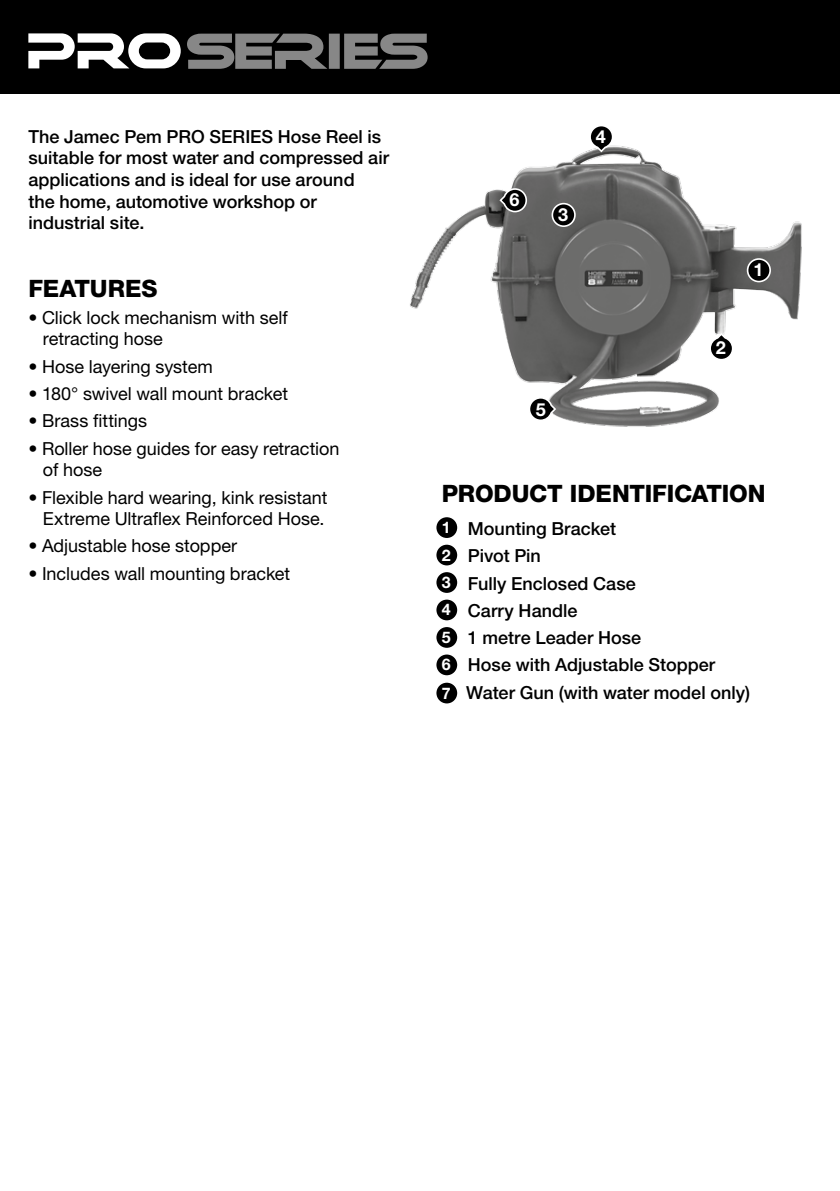
<style>
.page{position:relative;width:840px;height:1191px;background:#fff}
.page>*{position:absolute;margin:0;border:0;box-sizing:border-box;transform-origin:0 0}
.t1{font:800 24px "Helvetica Neue LT Std";letter-spacing:-.01em;color:#000}
.t2{font:500 18px/27.2px "Helvetica Neue LT Std";color:#000}
.t3{font:18px/21.6px "Helvetica Neue LT Std";color:#000}
.t4{font:700 18px "Helvetica Neue LT Std";color:#fff}
.t5{font:700 16px/27.6px "Helvetica Neue LT Std";color:#fff;text-align:justify}
</style>
<div class="page">
<div style="left:0;top:0;width:839px;height:94px;background:#000"></div>
<svg style="left:28px;top:33px;width:153px;height:35px"></svg>
<svg style="left:187px;top:34px;width:240px;height:35px"></svg>
<img style="left:410px;top:145px;width:392px;height:282px">
<div style="left:747px;top:259px;width:22px;height:22px;background:#000;border-radius:50%"></div>
<div style="left:746px;top:258px;width:24px;height:24px;border:2px solid #fff;border-radius:50%"></div>
<div style="left:552px;top:204px;width:22px;height:22px;background:#000;border-radius:50%"></div>
<div style="left:551px;top:203px;width:24px;height:24px;border:2px solid #fff;border-radius:50%"></div>
<svg style="left:588px;top:126px;width:26px;height:27px"></svg>
<svg style="left:708px;top:332px;width:26px;height:29px"></svg>
<svg style="left:498px;top:187px;width:29px;height:26px"></svg>
<svg style="left:527px;top:396px;width:30px;height:26px"></svg>
<div style="left:435px;top:516px;width:22px;height:23px;background:#000;border-radius:50%"></div>
<div style="left:434px;top:515px;width:24px;height:24px;border:2px solid #fff;border-radius:50%"></div>
<div style="left:435px;top:544px;width:22px;height:22px;background:#000;border-radius:50%"></div>
<div style="left:434px;top:543px;width:24px;height:24px;border:2px solid #fff;border-radius:50%"></div>
<div style="left:435px;top:571px;width:22px;height:22px;background:#000;border-radius:50%"></div>
<div style="left:434px;top:570px;width:24px;height:24px;border:2px solid #fff;border-radius:50%"></div>
<div style="left:435px;top:599px;width:22px;height:22px;background:#000;border-radius:50%"></div>
<div style="left:434px;top:598px;width:24px;height:24px;border:2px solid #fff;border-radius:50%"></div>
<div style="left:435px;top:626px;width:22px;height:22px;background:#000;border-radius:50%"></div>
<div style="left:434px;top:625px;width:24px;height:24px;border:2px solid #fff;border-radius:50%"></div>
<div style="left:435px;top:653px;width:22px;height:23px;background:#000;border-radius:50%"></div>
<div style="left:434px;top:653px;width:24px;height:24px;border:2px solid #fff;border-radius:50%"></div>
<div style="left:435px;top:682px;width:22px;height:22px;background:#000;border-radius:50%"></div>
<div style="left:434px;top:681px;width:24px;height:24px;border:2px solid #fff;border-radius:50%"></div>
<p class="t2" style="left:28px;top:125px;width:362px;line-height:21.6px">The Jamec Pem PRO SERIES Hose Reel is suitable for most water and compressed air applications and is ideal for use around<br>the home, automotive workshop or industrial site.</p>
<h1 class="t1" style="left:28px;top:274px;width:130px">FEATURES</h1>
<p class="t3" style="left:43px;top:306px;width:246px;text-indent:-14px">• Click lock mechanism with self retracting hose</p>
<p class="t3" style="left:28px;top:355px;width:186px">• Hose layering system</p>
<p class="t3" style="left:28px;top:382px;width:261px">• 180° swivel wall mount bracket</p>
<p class="t3" style="left:28px;top:410px;width:120px">• Brass fittings</p>
<p class="t3" style="left:43px;top:437px;width:298px;text-indent:-14px">• Roller hose guides for easy retraction of hose</p>
<p class="t3" style="left:28px;top:486px;width:300px;text-align:right">• Flexible hard wearing, kink resistant<br>Extreme Ultraflex Reinforced Hose.</p>
<p class="t3" style="left:28px;top:535px;width:210px">• Adjustable hose stopper</p>
<p class="t3" style="left:28px;top:562px;width:263px">• Includes wall mounting bracket</p>
<p class="t4" style="left:509px;top:189px;width:12px">6</p>
<p class="t4" style="left:558px;top:203px;width:12px">3</p>
<p class="t4" style="left:595px;top:125px;width:12px">4</p>
<p class="t4" style="left:535px;top:398px;width:12px">5</p>
<p class="t4" style="left:715px;top:337px;width:12px">2</p>
<p class="t4" style="left:753px;top:258px;width:12px">1</p>
<h1 class="t1" style="left:441px;top:479px;width:325px">PRODUCT IDENTIFICATION</h1>
<p class="t2" style="left:467px;top:515px;width:249px;text-indent:-26px">1. Mounting Bracket<br>Pivot Pin<br>Fully Enclosed Case<br>Carry Handle<br>1 metre Leader Hose<br>Hose with Adjustable Stopper</p>
<p class="t2" style="left:441px;top:678px;width:309px">9. Water Gun (with water model only)</p>
<p class="t5" style="left:441px;top:513px;width:11px">1<br>2<br>3<br>4<br>5<br>6<br>7</p>
</div>
